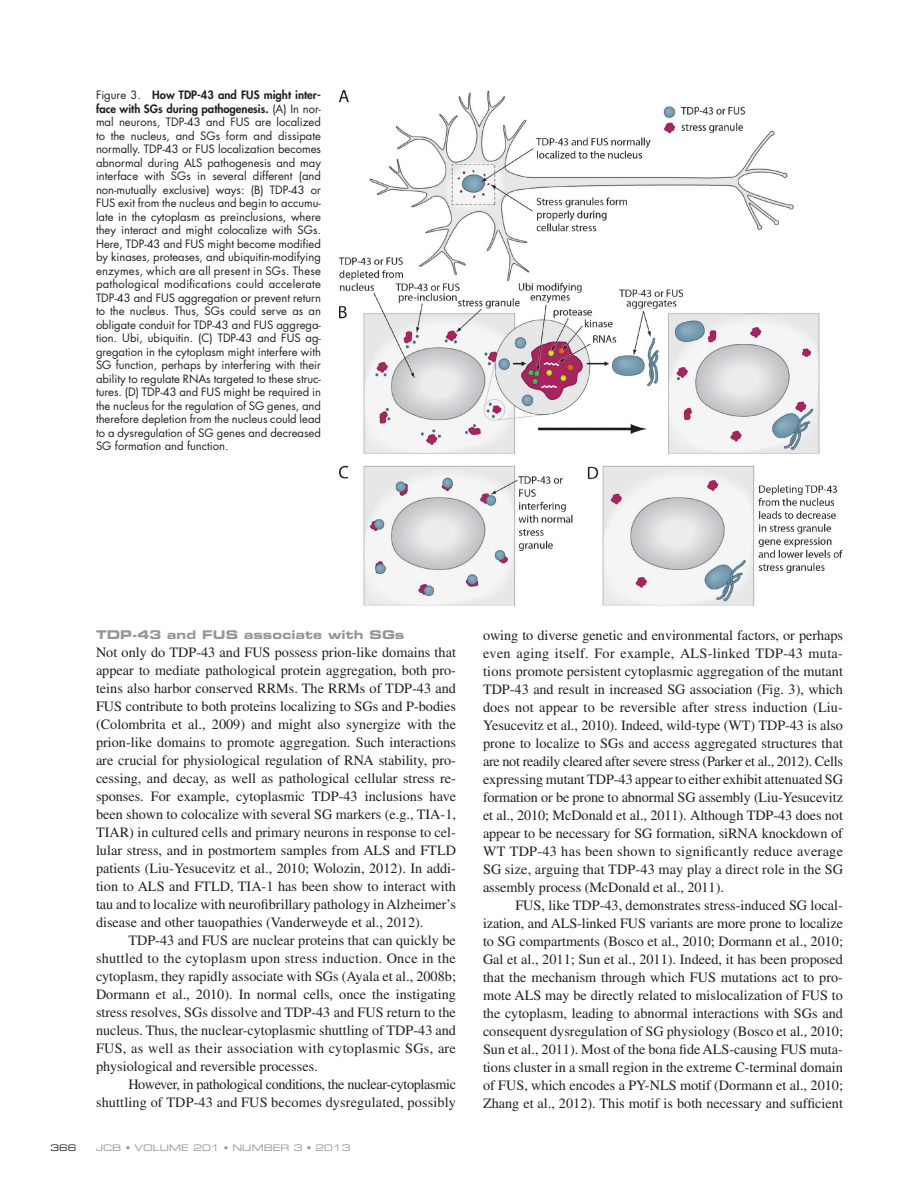
<style>
.page{position:relative;width:918px;height:1188px;background:#fff}
.page>*{position:absolute;margin:0;border:0;box-sizing:border-box;transform-origin:0 0}
.t1{font:14.25px/18px "Times LT Std";color:#231f20;text-align:justify}
.t2{font:14.25px/18px "Times LT Std";letter-spacing:-.025em;color:#231f20;text-align:right}
.t3{font:12px "Eurostile LT Std Bold Ex 2";letter-spacing:.005em;color:#949698}
.t4{font:11.25px/13.5px "Futura Std";color:#231f20;text-align:justify}
.t5{font:9px "Eurostile LT Std Ex 2";color:#949698}
.t6{font:9px "Eurostile LT Std Ex 2";color:#231f20}
.s1{font-weight:800}
</style>
<div class="page">
<img style="left:339px;top:90px;width:504px;height:516px">
<p class="t4" style="left:96px;top:89px;width:227px">Figure 3. <span class="s1">How TDP-43 and FUS might inter&shy;face with SGs during pathogenesis.</span> (A) In nor&shy;mal neurons, TDP-43 and FUS are localized to the nucleus, and SGs form and dissipate normally. TDP-43 or FUS localization becomes abnormal during ALS pathogenesis and may interface with SGs in several different (and non-mutually exclusive) ways: (B) TDP-43 or FUS exit from the nucleus and begin to accumu&shy;late in the cytoplasm as preinclusions, where they interact and might colocalize with SGs.<br>Here, TDP-43 and FUS might become modified by kinases, proteases, and ubiquitin-modifying enzymes, which are all present in SGs. These pathological modifications could accelerate TDP-43 and FUS aggregation or prevent return to the nucleus. Thus, SGs could serve as an obligate conduit for TDP-43 and FUS aggrega&shy;tion. Ubi, ubiquitin. (C) TDP-43 and FUS ag&shy;gregation in the cytoplasm might interfere with SG function, perhaps by interfering with their ability to regulate RNAs targeted to these struc&shy;tures. (D) TDP-43 and FUS might be required in the nucleus for the regulation of SG genes, and therefore depletion from the nucleus could lead to a dysregulation of SG genes and decreased SG formation and function.</p>
<p class="t3" style="left:96px;top:626px;width:310px">TDP-43 and FUS associate with SGs</p>
<p class="t1" style="left:96px;top:643px;width:362px">Not only do TDP-43 and FUS possess prion-like domains that appear to mediate pathological protein aggregation, both pro&shy;teins also harbor conserved RRMs. The RRMs of TDP-43 and FUS contribute to both proteins localizing to SGs and P-bodies (Colombrita et al., 2009) and might also synergize with the prion-like domains to promote aggregation. Such interactions are crucial for physiological regulation of RNA stability, pro&shy;cessing, and decay, as well as pathological cellular stress re&shy;sponses. For example, cytoplasmic TDP-43 inclusions have been shown to colocalize with several SG markers (e.g., TIA-1, TIAR) in cultured cells and primary neurons in response to cel&shy;lular stress, and in postmortem samples from ALS and FTLD patients (Liu-Yesucevitz et al., 2010; Wolozin, 2012). In addi&shy;tion to ALS and FTLD, TIA-1 has been show to interact with tau and to localize with neurofibrillary pathology in Alzheimer’s disease and other tauopathies (Vanderweyde et al., 2012).</p>
<p class="t1" style="left:96px;top:931px;width:362px;text-indent:32px">TDP-43 and FUS are nuclear proteins that can quickly be shuttled to the cytoplasm upon stress induction. Once in the cytoplasm, they rapidly associate with SGs (Ayala et al., 2008b; Dormann et al., 2010). In normal cells, once the instigating stress resolves, SGs dissolve and TDP-43 and FUS return to the nucleus. Thus, the nuclear-cytoplasmic shuttling of TDP-43 and FUS, as well as their association with cytoplasmic SGs, are physiological and reversible processes.</p>
<p class="t2" style="left:96px;top:1075px;width:362px">However, in pathological conditions, the nuclear-cytoplasmic shuttling of TDP-43 and FUS becomes dysregulated, possibly</p>
<p class="t6" style="left:50px;top:1142px;width:28px">366</p>
<p class="t5" style="left:96px;top:1142px;width:256px">JCB • VOLUME 201 • NUMBER 3 • 2013</p>
<p class="t1" style="left:483px;top:626px;width:362px">owing to diverse genetic and environmental factors, or perhaps even aging itself. For example, ALS-linked TDP-43 muta&shy;tions promote persistent cytoplasmic aggregation of the mutant TDP-43 and result in increased SG association (Fig. 3), which does not appear to be reversible after stress induction (Liu-Yesucevitz et al., 2010). Indeed, wild-type (WT) TDP-43 is also prone to localize to SGs and access aggregated structures that are not readily cleared after severe stress (Parker et al., 2012). Cells expressing mutant TDP-43 appear to either exhibit attenuated SG formation or be prone to abnormal SG assembly (Liu-Yesucevitz et al., 2010; McDonald et al., 2011). Although TDP-43 does not appear to be necessary for SG formation, siRNA knockdown of WT TDP-43 has been shown to significantly reduce average SG size, arguing that TDP-43 may play a direct role in the SG assembly process (McDonald et al., 2011).</p>
<p class="t1" style="left:483px;top:896px;width:362px;text-indent:32px">FUS, like TDP-43, demonstrates stress-induced SG local&shy;ization, and ALS-linked FUS variants are more prone to localize to SG compartments (Bosco et al., 2010; Dormann et al., 2010; Gal et al., 2011; Sun et al., 2011). Indeed, it has been proposed that the mechanism through which FUS mutations act to pro&shy;mote ALS may be directly related to mislocalization of FUS to the cytoplasm, leading to abnormal interactions with SGs and consequent dysregulation of SG physiology (Bosco et al., 2010; Sun et al., 2011). Most of the bona fide ALS-causing FUS muta&shy;tions cluster in a small region in the extreme C-terminal domain of FUS, which encodes a PY-NLS motif (Dormann et al., 2010; Zhang et al., 2012). This motif is both necessary and sufficient</p>
</div>
